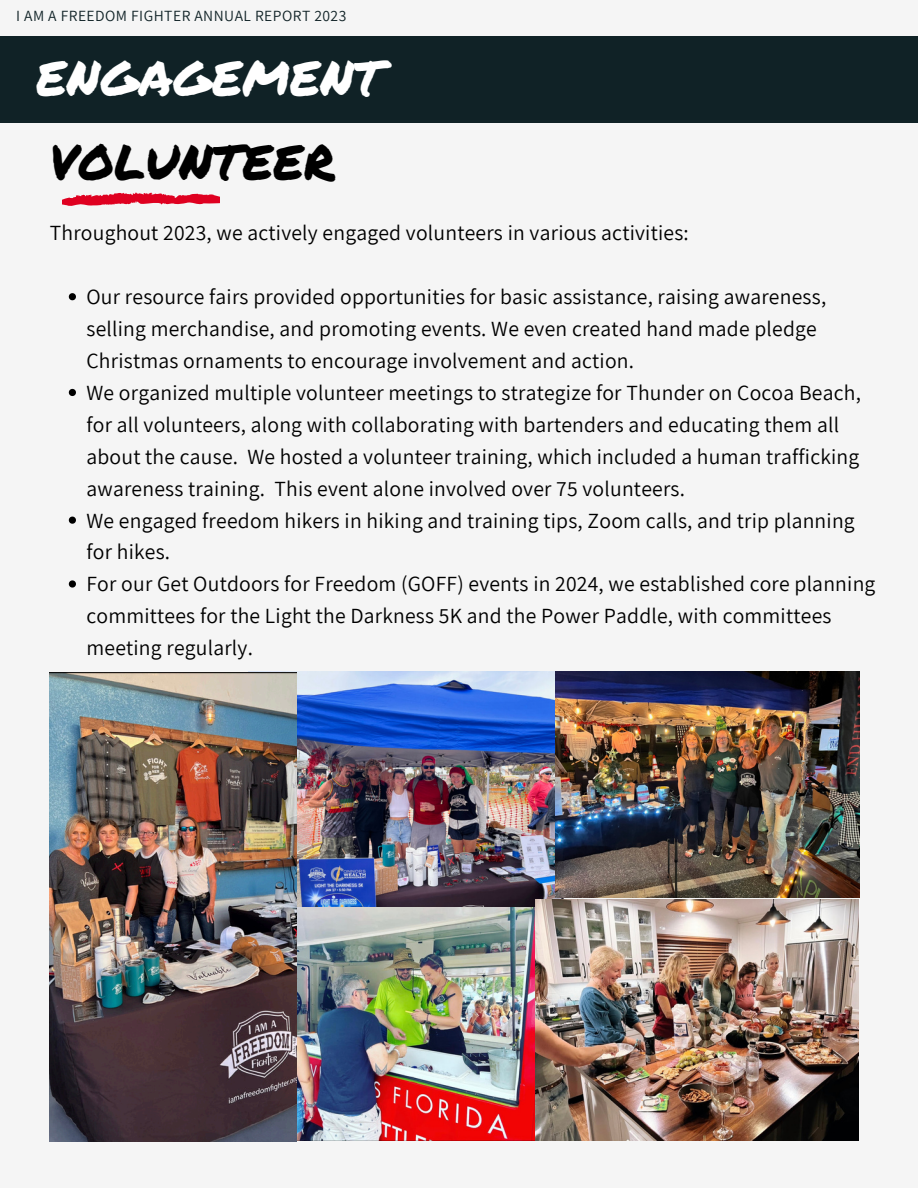
<style>
.page{position:relative;width:918px;height:1188px;background:#f5f5f5}
.page>*{position:absolute;margin:0;border:0;box-sizing:border-box;transform-origin:0 0}
.t1{font:48.9px "Permanent Marker";color:#fff}
.t2{font:48.9px "Permanent Marker";color:#000}
.t3{font:21.6px/32px "Assistant";letter-spacing:.01em;color:#000}
.t4{font:15.6px "Assistant";letter-spacing:.03em;color:#102226}
</style>
<div class="page">
<svg style="left:63px;top:193px;width:157px;height:13px"></svg>
<div style="left:0;top:36px;width:918px;height:87px;background:#102226"></div>
<svg style="left:69px;top:293px;width:7px;height:7px"></svg>
<svg style="left:69px;top:389px;width:7px;height:7px"></svg>
<svg style="left:69px;top:517px;width:7px;height:7px"></svg>
<svg style="left:69px;top:580px;width:7px;height:8px"></svg>
<img style="left:296px;top:907px;width:239px;height:233px">
<img style="left:296px;top:672px;width:267px;height:235px">
<img style="left:50px;top:672px;width:246px;height:469px">
<img style="left:556px;top:672px;width:303px;height:226px">
<img style="left:536px;top:900px;width:323px;height:240px">
<p class="t4" style="left:16px;top:5px;width:332px">I AM A FREEDOM FIGHTER ANNUAL REPORT 2023</p>
<p class="t1" style="left:36px;top:42px;width:349px">ENGAGEMENT</p>
<p class="t2" style="left:50px;top:126px;width:287px">VOLUNTEER</p>
<h1 class="t3" style="left:50px;top:216px;width:641px">Throughout 2023, we actively engaged volunteers in various activities:</h1>
<h1 class="t3" style="left:86px;top:280px;width:741px">Our resource fairs provided opportunities for basic assistance, raising awareness, selling merchandise, and promoting events. We even created hand made pledge<br>Christmas ornaments to encourage involvement and action.</h1>
<h2 class="t3" style="left:86px;top:376px;width:776px">We organized multiple volunteer meetings to strategize for Thunder on Cocoa Beach, for all volunteers, along with collaborating with bartenders and educating them all about the cause. We hosted a volunteer training, which included a human trafficking awareness training. This event alone involved over 75 volunteers.</h2>
<p class="t3" style="left:86px;top:504px;width:770px">We engaged freedom hikers in hiking and training tips, Zoom calls, and trip planning for hikes.</p>
<p class="t3" style="left:86px;top:567px;width:790px">For our Get Outdoors for Freedom (GOFF) events in 2024, we established core planning committees for the Light the Darkness 5K and the Power Paddle, with committees meeting regularly.</p>
</div>
